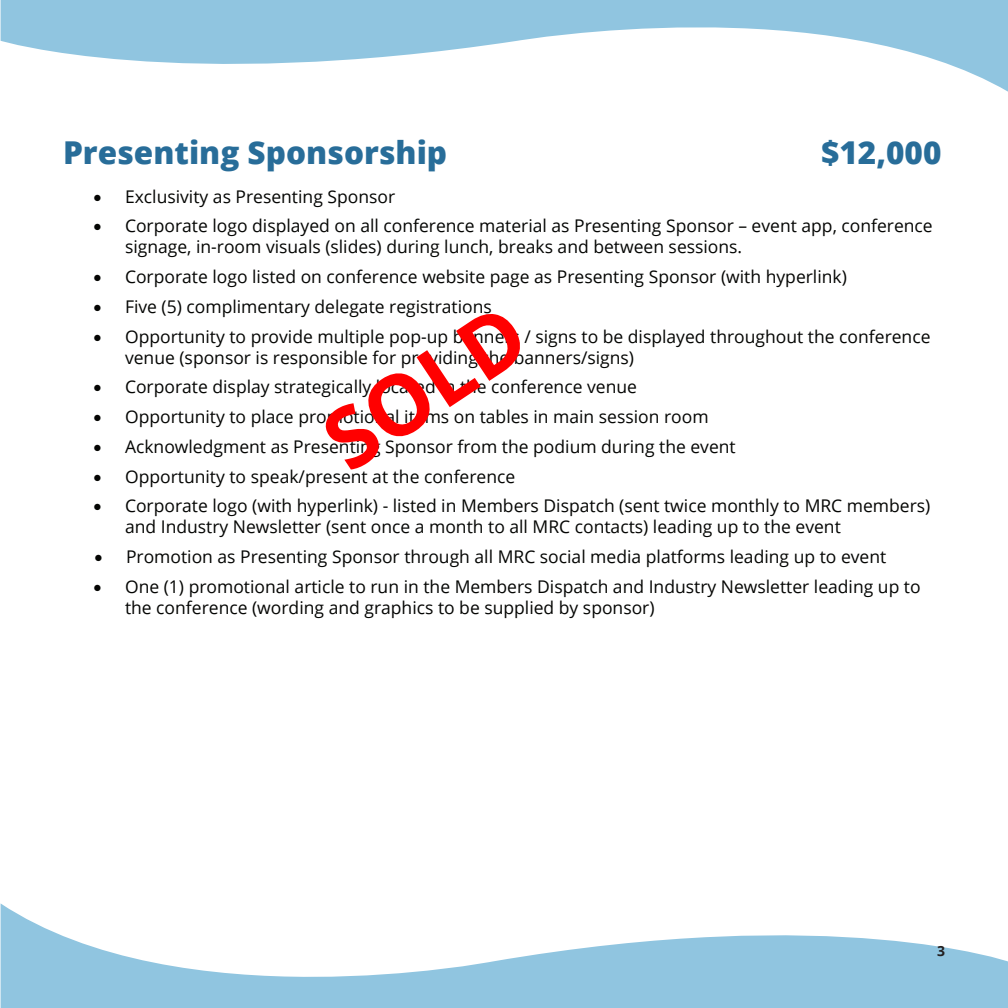
<style>
.page{position:relative;width:1008px;height:1008px;background:#fff}
.page>*{position:absolute;margin:0;border:0;box-sizing:border-box;transform-origin:0 0}
.t1{font:700 84px "Open Sans";color:#f00}
.t2{font:800 31.5px "Open Sans";color:#286d99}
.t3{font:17.5px/21px "Open Sans";color:#040503}
.t4{font:700 14px "Open Sans";color:#231f20}
</style>
<div class="page">
<svg style="left:1px;top:0;width:1007px;height:92px;fill:#90c5e0"></svg>
<svg style="left:1px;top:904px;width:1007px;height:104px;fill:#90c5e0"></svg>
<h2 class="t2" style="left:63px;top:129px;width:386px">Presenting Sponsorship</h2>
<h2 class="t2" style="left:821px;top:129px;width:122px">$12,000</h2>
<p class="t3" style="left:94px;top:185px;width:303px">• Exclusivity as Presenting Sponsor</p>
<p class="t3" style="left:125px;top:215px;width:809px;text-indent:-31px">• Corporate logo displayed on all conference material as Presenting Sponsor – event app, conference signage, in-room visuals (slides) during lunch, breaks and between sessions.</p>
<p class="t3" style="left:94px;top:266px;width:755px">• Corporate logo listed on conference website page as Presenting Sponsor (with hyperlink)</p>
<p class="t3" style="left:94px;top:296px;width:400px">• Five (5) complimentary delegate registrations</p>
<p class="t3" style="left:125px;top:325px;width:807px;text-indent:-31px">• Opportunity to provide multiple pop-up banners / signs to be displayed throughout the conference venue (sponsor is responsible for providing the banners/signs)</p>
<p class="t3" style="left:94px;top:376px;width:545px">• C orporate display strategically located in the conference venue</p>
<p class="t3" style="left:94px;top:406px;width:617px">• Opportunity to place promotional items on tables in main session room</p>
<p class="t3" style="left:94px;top:436px;width:644px">• Acknowledgment as Presenting Sponsor from the podium during the event</p>
<p class="t3" style="left:94px;top:465px;width:423px">• Opportunity to speak/present at the conference</p>
<p class="t3" style="left:125px;top:495px;width:807px;text-indent:-31px">• Corporate logo (with hyperlink) - listed in Members Dispatch (sent twice monthly to MRC members) and Industry Newsletter (sent once a month to all MRC contacts) leading up to the event</p>
<p class="t3" style="left:94px;top:546px;width:793px">• Promotion as Presenting Sponsor through all MRC social media platforms leading up to event</p>
<p class="t3" style="left:125px;top:576px;width:797px;text-indent:-31px">• One (1) promotional article to run in the Members Dispatch and Industry Newsletter leading up to the conference (wording and graphics to be supplied by sponsor)</p>
<h1 class="t1" style="left:299px;top:400px;width:224px;rotate:-34deg">SOLD</h1>
<p class="t4" style="left:937px;top:941px;width:9px">3</p>
</div>
